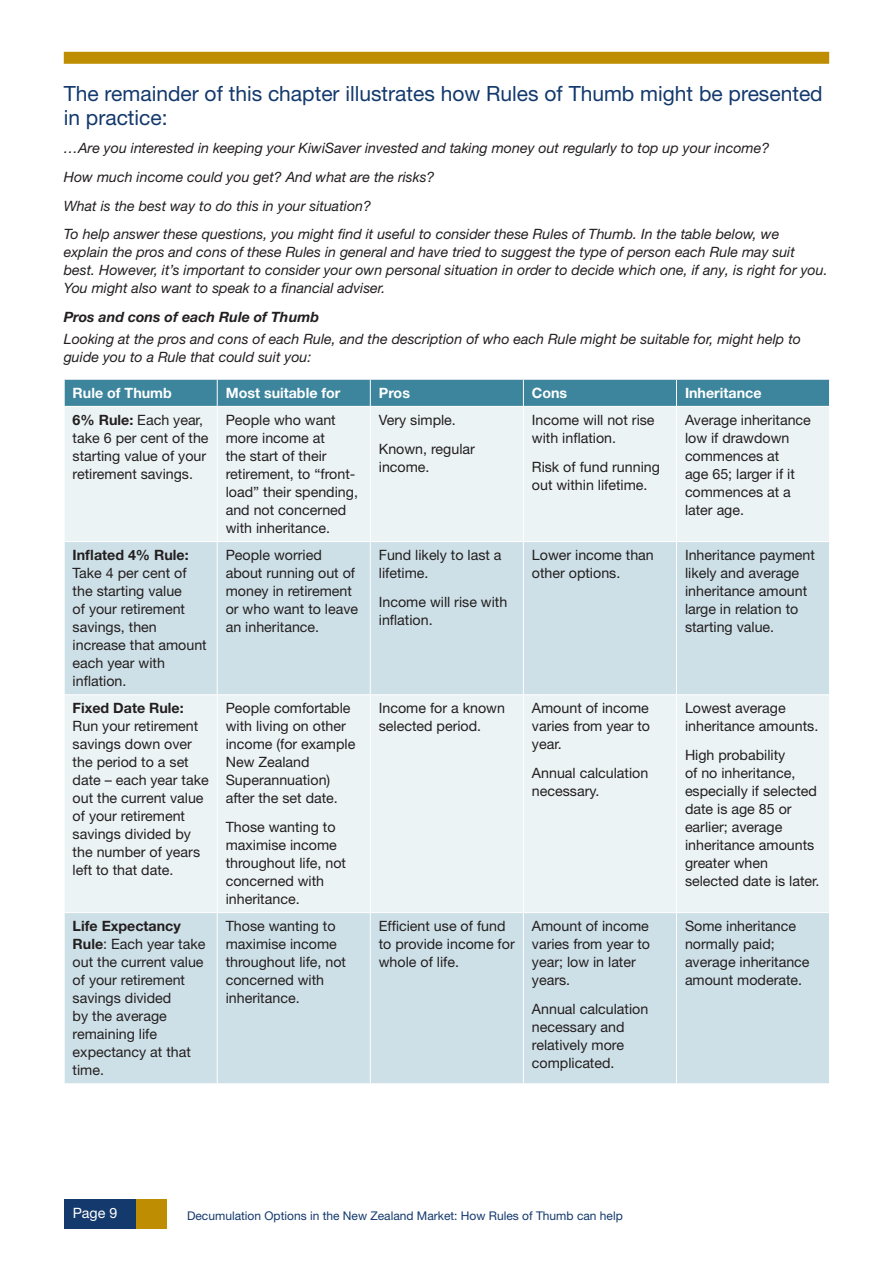
<style>
.page{position:relative;width:893px;height:1263px;background:#fff}
.page>*{position:absolute;margin:0;border:0;box-sizing:border-box;transform-origin:0 0}
.Subber{font:21px/24px "Helvetica Neue LT Pro";color:#13396d}
.Body{font:14.25px/18px "Helvetica Neue LT Pro";color:#231f20}
.Body-2{font:italic 14.25px/18px "Helvetica Neue LT Pro";color:#231f20}
.Body-3{font:700 14.25px "Helvetica Neue LT Pro";color:#fff}
.Body-4{font:italic 700 14.25px "Helvetica Neue LT Pro";color:#231f20}
.t1{font:14.25px "Helvetica Neue LT Pro";color:#fff}
.t2{font:12px "Helvetica Neue LT Pro";color:#13396d}
.s1{font-weight:700}
</style>
<div class="page">
<div style="left:64px;top:52px;width:765px;height:12px;background:#bf8d02"></div>
<div style="left:65px;top:407px;width:764px;height:134px;background:#ecf3f5"></div>
<svg style="left:65px;top:542px;width:764px;height:541px;background:#dae7ec"></svg>
<svg style="left:64px;top:379px;width:766px;height:27px;background:#4389a0"></svg>
<hr style="left:217px;top:407px;width:1px;height:134px;background:#fff">
<hr style="left:370px;top:407px;width:1px;height:134px;background:#fff">
<hr style="left:523px;top:407px;width:1px;height:134px;background:#fff">
<hr style="left:676px;top:407px;width:1px;height:134px;background:#fff">
<hr style="left:217px;top:542px;width:1px;height:152px;background:#fff">
<hr style="left:370px;top:542px;width:1px;height:152px;background:#fff">
<hr style="left:523px;top:542px;width:1px;height:152px;background:#fff">
<hr style="left:676px;top:542px;width:1px;height:152px;background:#fff">
<hr style="left:64px;top:694px;width:153px;height:1px;background:#fff">
<hr style="left:217px;top:694px;width:153px;height:1px;background:#fff">
<hr style="left:217px;top:695px;width:1px;height:217px;background:#fff">
<hr style="left:370px;top:694px;width:153px;height:1px;background:#fff">
<hr style="left:370px;top:695px;width:1px;height:217px;background:#fff">
<hr style="left:523px;top:694px;width:153px;height:1px;background:#fff">
<hr style="left:523px;top:695px;width:1px;height:217px;background:#fff">
<hr style="left:676px;top:694px;width:154px;height:1px;background:#fff">
<hr style="left:676px;top:695px;width:1px;height:217px;background:#fff">
<hr style="left:64px;top:912px;width:153px;height:1px;background:#fff">
<hr style="left:217px;top:912px;width:153px;height:1px;background:#fff">
<hr style="left:217px;top:913px;width:1px;height:170px;background:#fff">
<hr style="left:370px;top:912px;width:153px;height:1px;background:#fff">
<hr style="left:370px;top:913px;width:1px;height:170px;background:#fff">
<hr style="left:523px;top:912px;width:153px;height:1px;background:#fff">
<hr style="left:523px;top:913px;width:1px;height:170px;background:#fff">
<hr style="left:676px;top:912px;width:154px;height:1px;background:#fff">
<hr style="left:676px;top:913px;width:1px;height:170px;background:#fff">
<div style="left:64px;top:1199px;width:103px;height:29px;background:#13396d"></div>
<div style="left:136px;top:1199px;width:31px;height:29px;background:#bf8d02"></div>
<p class="Subber" style="left:64px;top:81px;width:760px">The remainder of this chapter illustrates how Rules of Thumb might be presented in practice:</p>
<p class="Body-2" style="left:64px;top:139px;width:707px">…Are you interested in keeping your KiwiSaver invested and taking money out regularly to top up your income?</p>
<p class="Body-2" style="left:64px;top:168px;width:372px">How much income could you get? And what are the risks?</p>
<p class="Body-2" style="left:64px;top:196px;width:309px">What is the best way to do this in your situation?</p>
<p class="Body-2" style="left:64px;top:225px;width:765px">To help answer these questions, you might find it useful to consider these Rules of Thumb. In the table below, we<br>explain the pros and cons of these Rules in general and have tried to suggest the type of person each Rule may suit best. However, it’s important to consider your own personal situation in order to decide which one, if any, is right for you.<br>You might also want to speak to a financial adviser.</p>
<p class="Body-4" style="left:64px;top:308px;width:257px">Pros and cons of each Rule of Thumb</p>
<p class="Body-2" style="left:64px;top:330px;width:739px">Looking at the pros and cons of each Rule, and the description of who each Rule might be suitable for, might help to guide you to a Rule that could suit you:</p>
<p class="Body-3" style="left:73px;top:384px;width:101px">Rule of Thumb</p>
<p class="Body-3" style="left:226px;top:384px;width:116px">Most suitable for</p>
<p class="Body-3" style="left:379px;top:384px;width:33px">Pros</p>
<p class="Body-3" style="left:532px;top:384px;width:37px">Cons</p>
<p class="Body-3" style="left:685px;top:384px;width:78px">Inheritance</p>
<p class="Body" style="left:73px;top:411px;width:137px"><span class="s1">6% Rule:</span> Each year, take 6 per cent of the starting value of your retirement savings.</p>
<p class="Body" style="left:226px;top:411px;width:134px">People who want more income at<br>the start of their retirement, to “front&shy;load” their spending, and not concerned with inheritance.</p>
<p class="Body" style="left:379px;top:411px;width:79px">Very simple.</p>
<p class="Body" style="left:532px;top:411px;width:124px">Income will not rise with inflation.</p>
<p class="Body" style="left:532px;top:457px;width:130px">Risk of fund running out within lifetime.</p>
<p class="Body" style="left:685px;top:411px;width:127px">Average inheritance low if drawdown commences at<br>age 65; larger if it commences at a later age.</p>
<p class="Body" style="left:379px;top:439px;width:98px">Known, regular income.</p>
<p class="Body" style="left:73px;top:546px;width:136px"><span class="s1">Inflated 4% Rule:<br></span>Take 4 per cent of the starting value<br>of your retirement savings, then increase that amount each year with inflation.</p>
<p class="Body" style="left:226px;top:546px;width:134px">People worried about running out of money in retirement or who want to leave an inheritance.</p>
<p class="Body" style="left:379px;top:546px;width:124px">Fund likely to last a lifetime.</p>
<p class="Body" style="left:379px;top:592px;width:130px">Income will rise with inflation.</p>
<p class="Body" style="left:532px;top:546px;width:123px">Lower income than other options.</p>
<p class="Body" style="left:685px;top:546px;width:131px">Inheritance payment likely and average inheritance amount large in relation to starting value.</p>
<p class="Body" style="left:73px;top:699px;width:138px"><span class="s1">Fixed Date Rule:<br></span>Run your retirement savings down over the period to a set date – each year take out the current value of your retirement savings divided by the number of years left to that date.</p>
<p class="Body" style="left:226px;top:699px;width:131px">People comfortable with living on other income (for example<br>New Zealand<br>Superannuation) after the set date.</p>
<p class="Body" style="left:226px;top:818px;width:122px">Those wanting to maximise income throughout life, not concerned with inheritance.</p>
<p class="Body" style="left:379px;top:699px;width:128px">Income for a known selected period.</p>
<p class="Body" style="left:532px;top:699px;width:120px;text-align:justify">Amount of income varies from year to year.</p>
<p class="Body" style="left:532px;top:764px;width:118px">Annual calculation necessary.</p>
<p class="Body" style="left:73px;top:917px;width:134px"><span class="s1">Life Expectancy<br>Rule</span>: Each year take out the current value of your retirement savings divided<br>by the average remaining life expectancy at that time.</p>
<p class="Body" style="left:226px;top:917px;width:122px">Those wanting to maximise income throughout life, not concerned with inheritance.</p>
<p class="Body" style="left:379px;top:917px;width:137px">Efficient use of fund to provide income for whole of life.</p>
<p class="Body" style="left:532px;top:917px;width:120px">Amount of income varies from year to year; low in later years.</p>
<p class="Body" style="left:532px;top:999px;width:118px">Annual calculation necessary and relatively more complicated.</p>
<p class="Body" style="left:685px;top:699px;width:135px">Lowest average inheritance amounts.</p>
<p class="Body" style="left:685px;top:746px;width:136px">High probability<br>of no inheritance, especially if selected date is age 85 or earlier; average inheritance amounts greater when selected date is later.</p>
<p class="Body" style="left:685px;top:917px;width:126px">Some inheritance normally paid; average inheritance amount moderate.</p>
<p class="t1" style="left:73px;top:1204px;width:46px">Page 9</p>
<p class="t2" style="left:187px;top:1208px;width:437px">Decumulation Options in the New Zealand Market: How Rules of Thumb can help</p>
</div>
